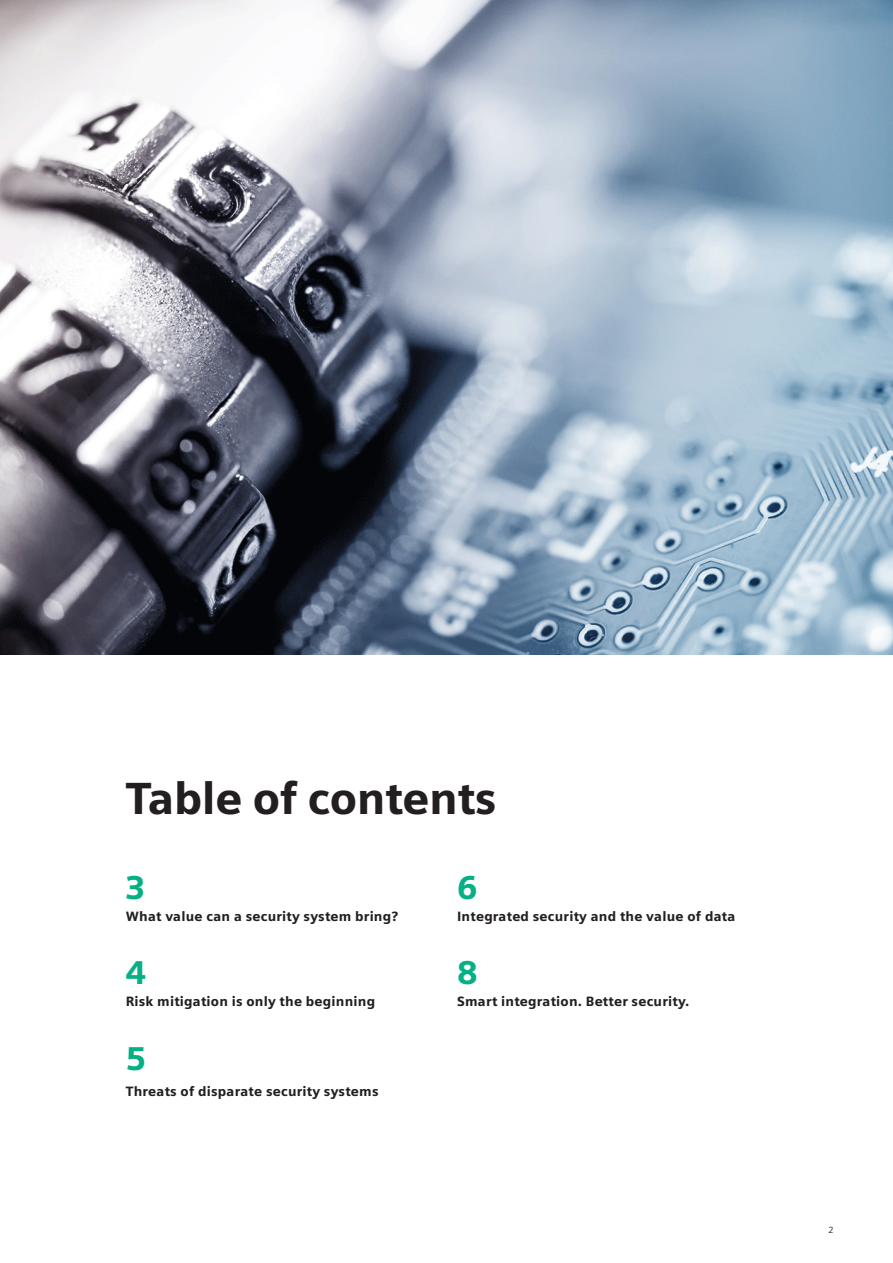
<style>
.page{position:relative;width:893px;height:1263px;background:#fff}
.page>*{position:absolute;margin:0;border:0;box-sizing:border-box;transform-origin:0 0}
.t1{font:900 45px "Siemens Sans";letter-spacing:-.01em;color:#231f20}
.t2{font:900 33px "Siemens Sans";color:#05b085}
.t3{font:900 13.5px "Siemens Sans";letter-spacing:.015em;color:#231f20}
.t4{font:9px "Siemens Sans";color:#231f20}
</style>
<div class="page">
<img style="left:0;top:0;width:893px;height:655px">
<h1 class="t1" style="left:126px;top:772px;width:372px">Table of contents</h1>
<h2 class="t2" style="left:126px;top:868px;width:21px">3</h2>
<p class="t3" style="left:126px;top:908px;width:274px">What value can a security system bring?</p>
<h2 class="t2" style="left:126px;top:953px;width:22px">4</h2>
<p class="t3" style="left:126px;top:993px;width:251px">Risk mitigation is only the beginning</p>
<h2 class="t2" style="left:126px;top:1039px;width:21px">5</h2>
<p class="t3" style="left:126px;top:1084px;width:254px">Threats of disparate security systems</p>
<h2 class="t2" style="left:457px;top:868px;width:21px">6</h2>
<p class="t3" style="left:457px;top:908px;width:280px">Integrated security and the value of data</p>
<h2 class="t2" style="left:457px;top:953px;width:22px">8</h2>
<p class="t3" style="left:457px;top:993px;width:234px">Smart integration. Better security.</p>
<p class="t4" style="left:829px;top:1225px;width:6px">2</p>
</div>
